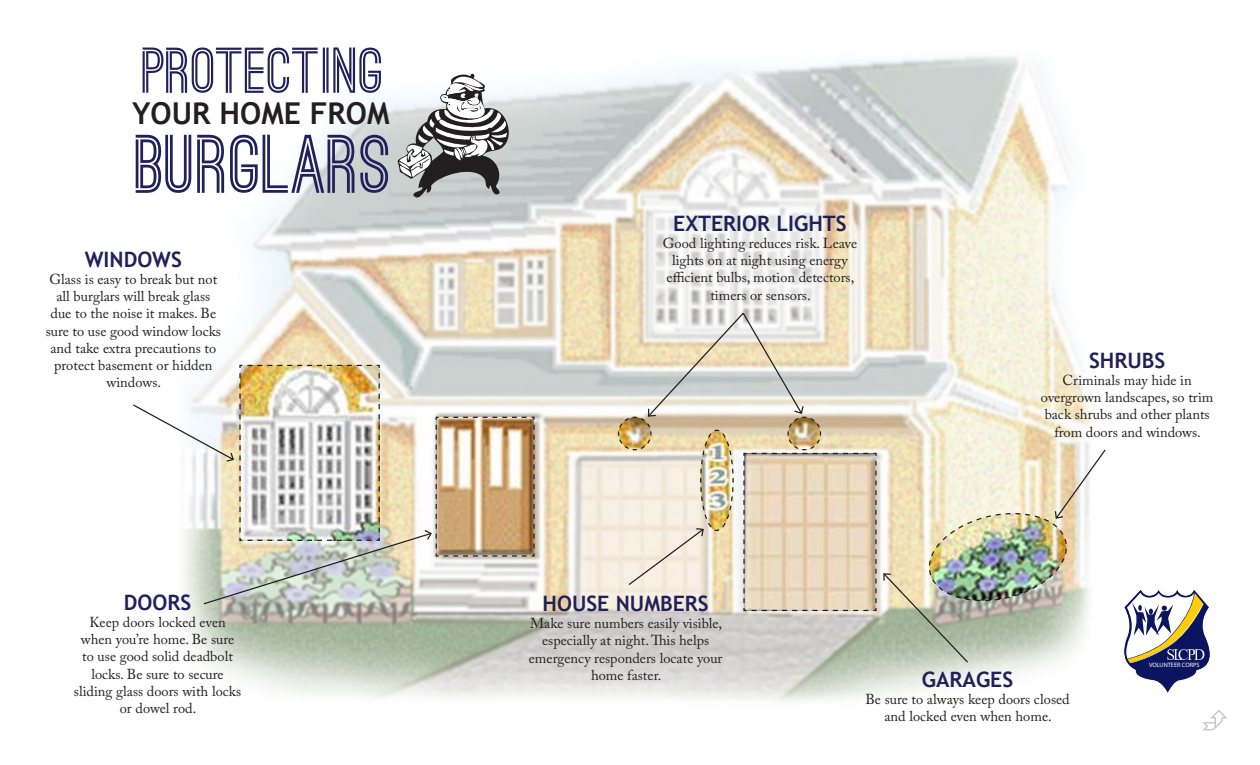
<style>
.page{position:relative;width:1260px;height:765px;background:#fff}
.page>*{position:absolute;margin:0;border:0;box-sizing:border-box;transform-origin:0 0}
.t1{font:700 78.75px "Ostrich Sans";color:#22205a}
.t2{font:700 61.38px "Ostrich Sans";color:#22205a}
.t3{font:700 30.12px "Trebuchet MS";color:#231f20}
.t4{font:700 21.25px "Trebuchet MS";color:#22205a}
.t5{font:14.38px/17.2px "Adobe Caslon Pro";color:#231f20;text-align:center}
.t6{font:6.25px "Myriad Pro";color:#fff}
</style>
<div class="page">
<img style="left:185px;top:56px;width:882px;height:646px">
<svg style="left:1202px;top:710px;width:26px;height:20px"></svg>
<img style="left:133px;top:364px;width:402px;height:241px">
<img style="left:617px;top:312px;width:489px;height:352px">
<svg style="left:398px;top:70px;width:119px;height:132px"></svg>
<svg style="left:1124px;top:588px;width:86px;height:105px"></svg>
<p class="t2" style="left:143px;top:47px;width:244px">PROTECTING</p>
<p class="t3" style="left:132px;top:95px;width:259px">YOUR HOME FROM</p>
<p class="t1" style="left:136px;top:135px;width:257px">BURGLARS</p>
<p class="t4" style="left:85px;top:246px;width:99px">WINDOWS</p>
<p class="t5" style="left:46px;top:270px;width:177px">Glass is easy to break but not all burglars will break glass due to the noise it makes. Be sure to use good window locks and take extra precautions to protect basement or hidden windows.</p>
<p class="t4" style="left:124px;top:589px;width:69px">DOORS</p>
<p class="t5" style="left:74px;top:613px;width:169px">Keep doors locked even when you’re home. Be sure to use good solid deadbolt locks. Be sure to secure sliding glass doors with locks or dowel rod.</p>
<p class="t4" style="left:673px;top:210px;width:175px">EXTERIOR LIGHTS</p>
<p class="t5" style="left:663px;top:234px;width:196px">Good lighting reduces risk. Leave lights on at night using energy efficient bulbs, motion detectors, timers or sensors.</p>
<p class="t4" style="left:1089px;top:347px;width:78px">SHRUBS</p>
<p class="t5" style="left:1041px;top:371px;width:174px">Criminals may hide in overgrown landscapes, so trim back shrubs and other plants from doors and windows.</p>
<p class="t4" style="left:543px;top:590px;width:168px">HOUSE NUMBERS</p>
<p class="t5" style="left:529px;top:615px;width:195px">Make sure numbers easily visible, especially at night. This helps emergency responders locate your home faster.</p>
<p class="t4" style="left:922px;top:666px;width:93px">GARAGES</p>
<p class="t5" style="left:865px;top:690px;width:206px">Be sure to always keep doors closed and locked even when home.</p>
<p class="t6" style="left:1149px;top:661px;width:52px">VOLUNTEER CORPS</p>
</div>
